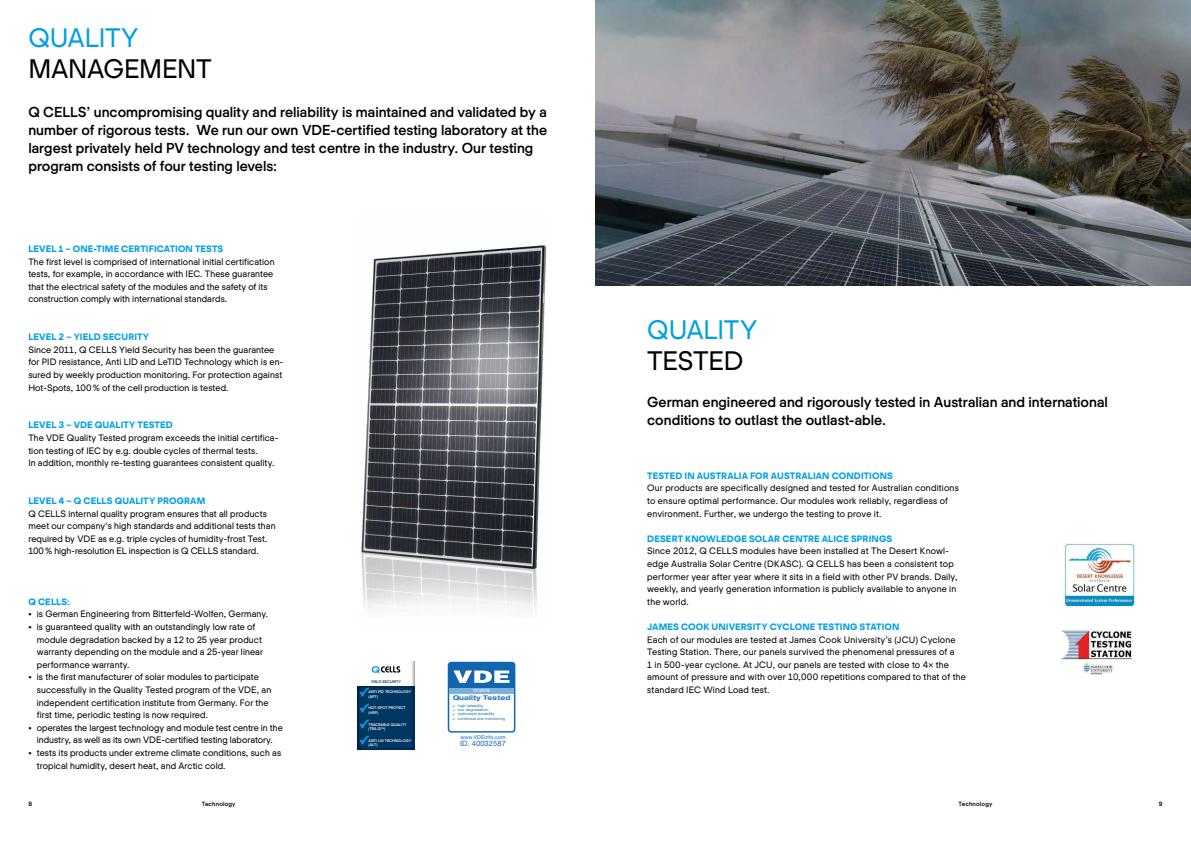
<style>
.page{position:relative;width:1191px;height:842px;background:#fff}
.page>*{position:absolute;margin:0;border:0;box-sizing:border-box;transform-origin:0 0}
.t1{font:26px "Actual R";letter-spacing:-.01em;color:#000}
.t2{font:26px "Actual R";letter-spacing:-.015em;color:#009fe3}
.t3{font:14px/18.2px "Actual M";color:#000}
.t4{font:9px/12.6px "Actual R";letter-spacing:.01em;color:#000}
.t5{font:9px "Actual B";letter-spacing:.01em;color:#009fe3}
.t6{font:7.4px "Helvetica Neue LT Std";letter-spacing:.02em;color:#1064af}
.t7{font:700 expanded 6.5px "Helvetica Neue LT Std";letter-spacing:.02em;color:#1d71b8}
.t8{font:6px "Actual M";letter-spacing:.025em;color:#000}
.t9{font:5.3px "Helvetica Neue LT Std";letter-spacing:.02em;color:#1064af}
.t10{font:expanded 4.3px "Helvetica Neue LT Std";color:#fff}
.t11{font:4.3px/4.3px "Wingdings";color:#1d71b8;text-align:justify}
.t12{font:3.8px "Actual M";color:#002e52}
.t13{font:3.7px/4.4px "Actual M";color:#fff}
.t14{font:expanded 3.6px/4.3px "Helvetica Neue LT Std";color:#1d71b8}
</style>
<div class="page">
<img style="left:595px;top:0;width:596px;height:286px">
<div style="left:357px;top:686px;width:58px;height:64px;background:#003762"></div>
<svg style="left:359px;top:687px;width:10px;height:10px"></svg>
<svg style="left:359px;top:703px;width:10px;height:10px"></svg>
<svg style="left:411px;top:661px;width:4px;height:25px"></svg>
<svg style="left:372px;top:666px;width:28px;height:7px"></svg>
<svg style="left:359px;top:719px;width:10px;height:10px"></svg>
<svg style="left:359px;top:735px;width:10px;height:10px"></svg>
<div style="left:448px;top:662px;width:67px;height:71px;background:#1265af;border-radius:4px"></div>
<svg style="left:449px;top:670px;width:65px;height:61px"></svg>
<div style="left:449px;top:688px;width:65px;height:5px;background:#7eb1d9"></div>
<img style="left:361px;top:245px;width:186px;height:363px">
<img style="left:1060px;top:629px;width:72px;height:47px">
<img style="left:1063px;top:543px;width:72px;height:64px">
<h1 class="t2" style="left:28px;top:23px;width:112px">QUALITY</h1>
<h1 class="t1" style="left:28px;top:54px;width:185px">MANAGEMENT</h1>
<p class="t3" style="left:28px;top:102px;width:520px">Q CELLS’ uncompromising quality and reliability is maintained and validated by a number of rigorous tests. We run our own VDE-certified testing laboratory at the largest privately held PV technology and test centre in the industry. Our testing program consists of four testing levels:</p>
<p class="t5" style="left:28px;top:243px;width:196px">LEVEL 1 − ONE-TIME CERTIFICATION TESTS</p>
<p class="t4" style="left:28px;top:255px;width:248px">The first level is comprised of international initial certification tests, for example, in accordance with IEC. These guarantee that the electrical safety of the modules and the safety of its construction comply with international standards.</p>
<p class="t5" style="left:28px;top:331px;width:122px">LEVEL 2 − YIELD SECURITY</p>
<p class="t4" style="left:28px;top:343px;width:256px">Since 2011, Q CELLS Yield Security has been the guarantee for PID resistance, Anti LID and LeTID Technology which is en&shy;sured by weekly production monitoring. For protection against Hot-Spots, 100% of the cell production is tested.</p>
<p class="t5" style="left:28px;top:420px;width:146px">LEVEL 3 − VDE QUALITY TESTED</p>
<p class="t4" style="left:28px;top:431px;width:251px">The VDE Quality Tested program exceeds the initial certifica&shy;tion testing of IEC by e.g. double cycles of thermal tests.<br>In addition, monthly re-testing guarantees consistent quality.</p>
<p class="t5" style="left:28px;top:495px;width:178px">LEVEL 4 − Q CELLS QUALITY PROGRAM</p>
<p class="t4" style="left:28px;top:507px;width:249px">Q CELLS internal quality program ensures that all products meet our company‘s high standards and additional tests than required by VDE as e.g. triple cycles of humidity-frost Test.<br>100% high-resolution EL inspection is Q CELLS standard.</p>
<p class="t5" style="left:28px;top:596px;width:43px">Q CELLS:</p>
<p class="t4" style="left:28px;top:608px;width:241px">• is German Engineering from Bitterfeld-Wolfen, Germany.</p>
<p class="t4" style="left:37px;top:620px;width:228px;text-indent:-9px">• is guaranteed quality with an outstandingly low rate of module degradation backed by a 12 to 25 year product warranty depending on the module and a 25-year linear performance warranty.</p>
<p class="t4" style="left:37px;top:671px;width:236px;text-indent:-9px">• is the first manufacturer of solar modules to participate successfully in the Quality Tested program of the VDE, an independent certification institute from Germany. For the first time, periodic testing is now required.</p>
<p class="t4" style="left:28px;top:721px;width:256px;text-align:center">• operates the largest technology and module test centre in the industry, as well as its own VDE-certified testing laboratory.</p>
<p class="t4" style="left:37px;top:746px;width:246px;text-indent:-9px">• tests its products under extreme climate conditions, such as tropical humidity, desert heat, and Arctic cold.</p>
<p class="t12" style="left:371px;top:680px;width:32px">YIELD SECURITY</p>
<p class="t13" style="left:368px;top:690px;width:44px">ANTI PID TECHNOLOGY (APT)</p>
<p class="t13" style="left:368px;top:706px;width:39px">HOT-SPOT PROTECT (HSP)</p>
<p class="t13" style="left:368px;top:722px;width:40px">TRACEABLE QUALITY (TRA.Q<sup>TM</sup>)</p>
<p class="t13" style="left:368px;top:738px;width:44px">ANTI LID TECHNOLOGY (ALT)</p>
<p class="t10" style="left:473px;top:688px;width:18px">11/2016</p>
<p class="t7" style="left:453px;top:694px;width:59px">Quality Tested</p>
<p class="t14" style="left:458px;top:703px;width:49px">high reliability<br>low degradation optimized durability continous line monitoring</p>
<p class="t11" style="left:452px;top:704px;width:5px">✓ ✓ ✓ ✓</p>
<p class="t9" style="left:460px;top:734px;width:47px">www.VDEinfo.com</p>
<p class="t6" style="left:460px;top:739px;width:47px">ID. 40032587</p>
<h1 class="t2" style="left:647px;top:315px;width:112px">QUALITY</h1>
<h1 class="t1" style="left:647px;top:346px;width:98px">TESTED</h1>
<h2 class="t3" style="left:647px;top:393px;width:462px">German engineered and rigorously tested in Australian and international conditions to outlast the outlast-able.</h2>
<p class="t5" style="left:647px;top:470px;width:247px">TESTED IN AUSTRALIA FOR AUSTRALIAN CONDITIONS</p>
<p class="t4" style="left:647px;top:482px;width:313px">Our products are specifically designed and tested for Australian conditions to ensure optimal performance. Our modules work reliably, regardless of environment. Further, we undergo the testing to prove it.</p>
<p class="t5" style="left:647px;top:533px;width:246px">DESERT KNOWLEDGE SOLAR CENTRE ALICE SPRINGS</p>
<p class="t4" style="left:647px;top:545px;width:312px">Since 2012, Q CELLS modules have been installed at The Desert Knowl&shy;edge Australia Solar Centre (DKASC). Q CELLS has been a consistent top performer year after year where it sits in a field with other PV brands. Daily, weekly, and yearly generation information is publicly available to anyone in the world.</p>
<p class="t5" style="left:647px;top:621px;width:254px">JAMES COOK UNIVERSITY CYCLONE TESTING STATION</p>
<p class="t4" style="left:647px;top:633px;width:320px">Each of our modules are tested at James Cook University’s (JCU) Cyclone Testing Station. There, our panels survived the phenomenal pressures of a<br>1 in 500-year cyclone. At JCU, our panels are tested with close to 4× the amount of pressure and with over 10,000 repetitions compared to that of the standard IEC Wind Load test.</p>
<p class="t8" style="left:28px;top:801px;width:5px">8</p>
<p class="t8" style="left:202px;top:801px;width:35px">Technology</p>
<p class="t8" style="left:958px;top:801px;width:35px">Technology</p>
<p class="t8" style="left:1158px;top:801px;width:5px">9</p>
</div>
